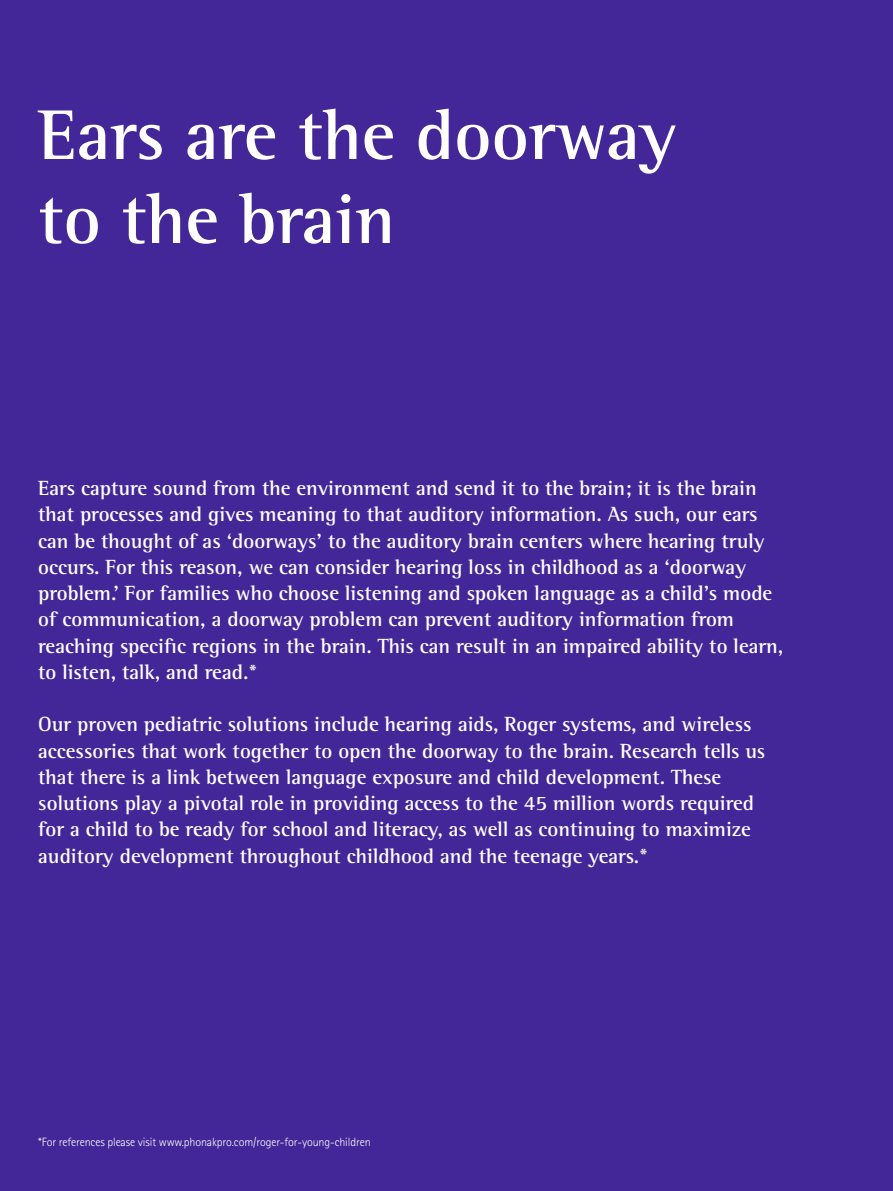
<style>
.page{position:relative;width:893px;height:1191px;background:#432798}
.page>*{position:absolute;margin:0;border:0;box-sizing:border-box;transform-origin:0 0}
.PHO_Main_Chapter_tit{font:700 72px/84px "Rotis Semi Serif Pro";color:#fff}
.PHO_Lead_Quote_14pt{font:700 21px/26.2px "Rotis Semi Serif Pro";color:#fff}
.t1{font:300 12px "Rotis Sans Serif Pro";letter-spacing:-.01em;color:#fff}
</style>
<div class="page">
<p class="PHO_Main_Chapter_tit" style="left:38px;top:93px;width:640px">Ears are the doorway to the brain</p>
<p class="PHO_Lead_Quote_14pt" style="left:38px;top:475px;width:747px">Ears capture sound from the environment and send it to the brain; it is the brain that processes and gives meaning to that auditory information. As such, our ears can be thought of as ‘doorways’ to the auditory brain centers where hearing truly occurs. For this reason, we can consider hearing loss in childhood as a ‘doorway problem.’ For families who choose listening and spoken language as a child’s mode of communication, a doorway problem can prevent auditory information from reaching specific regions in the brain. This can result in an impaired ability to learn, to listen, talk, and read.*</p>
<p class="PHO_Lead_Quote_14pt" style="left:38px;top:711px;width:729px">Our proven pediatric solutions include hearing aids, Roger systems, and wireless accessories that work together to open the doorway to the brain. Research tells us that there is a link between language exposure and child development. These solutions play a pivotal role in providing access to the 45 million words required for a child to be ready for school and literacy, as well as continuing to maximize auditory development throughout childhood and the teenage years.*</p>
<p class="t1" style="left:38px;top:1135px;width:334px">*For references please visit www.phonakpro.com/roger-for-young-children</p>
</div>
